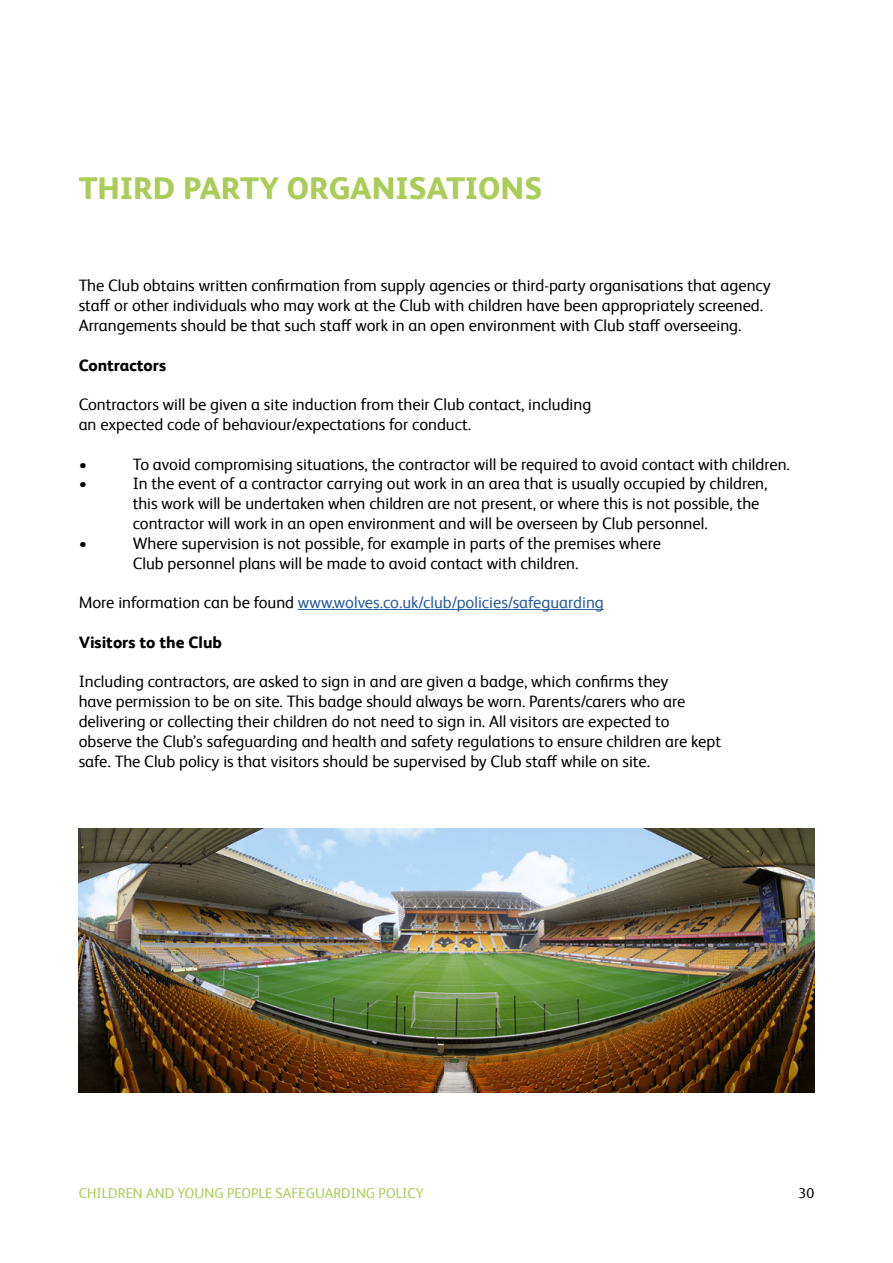
<style>
.page{position:relative;width:893px;height:1263px;background:#fff}
.page>*{position:absolute;margin:0;border:0;box-sizing:border-box;transform-origin:0 0}
.t1{font:800 31.5px "FS Albert Pro";color:#abcc58}
.t2{font:16.5px/19.8px "FS Albert Pro";color:#000}
.t3{font:16.5px "FS Albert Pro";color:#275b9b}
.t4{font:800 16.5px "FS Albert Pro";color:#000}
.t5{font:14.25px "FS Albert Pro";color:#abcc58}
.t6{font:14.25px "FS Albert Pro";color:#000}
.s1{color:#000}
</style>
<div class="page">
<hr style="left:298px;top:609px;width:306px;height:1px;background:#275b9b">
<img style="left:79px;top:828px;width:735px;height:265px">
<h1 class="t1" style="left:79px;top:163px;width:465px">THIRD PARTY ORGANISATIONS</h1>
<p class="t2" style="left:79px;top:275px;width:693px">The Club obtains written confirmation from supply agencies or third-party organisations that agency staff or other individuals who may work at the Club with children have been appropriately screened.<br>Arrangements should be that such staff work in an open environment with Club staff overseeing.</p>
<p class="t4" style="left:79px;top:352px;width:89px">Contractors</p>
<p class="t2" style="left:79px;top:393px;width:514px">Contractors will be given a site induction from their Club contact, including an expected code of behaviour/expectations for conduct.</p>
<p class="t2" style="left:79px;top:453px;width:10px">•</p>
<p class="t2" style="left:133px;top:453px;width:659px">To avoid compromising situations, the contractor will be required to avoid contact with children.</p>
<p class="t2" style="left:79px;top:473px;width:10px">•</p>
<p class="t2" style="left:133px;top:473px;width:636px">In the event of a contractor carrying out work in an area that is usually occupied by children, this work will be undertaken when children are not present, or where this is not possible, the contractor will work in an open environment and will be overseen by Club personnel.</p>
<p class="t2" style="left:79px;top:532px;width:10px">•</p>
<p class="t2" style="left:133px;top:532px;width:530px">Where supervision is not possible, for example in parts of the premises where<br>Club personnel plans will be made to avoid contact with children.</p>
<p class="t3" style="left:79px;top:591px;width:527px"><span class="s1">More information can be found</span> www.wolves.co.uk/club/policies/safeguarding</p>
<p class="t4" style="left:79px;top:629px;width:145px">Visitors to the Club</p>
<p class="t2" style="left:79px;top:671px;width:644px">Including contractors, are asked to sign in and are given a badge, which confirms they<br>have permission to be on site. This badge should always be worn. Parents/carers who are delivering or collecting their children do not need to sign in. All visitors are expected to observe the Club’s safeguarding and health and safety regulations to ensure children are kept safe. The Club policy is that visitors should be supervised by Club staff while on site.</p>
<p class="t5" style="left:79px;top:1183px;width:347px">CHILDREN AND YOUNG PEOPLE SAFEGUARDING POLICY</p>
<p class="t6" style="left:799px;top:1183px;width:17px">30</p>
</div>
